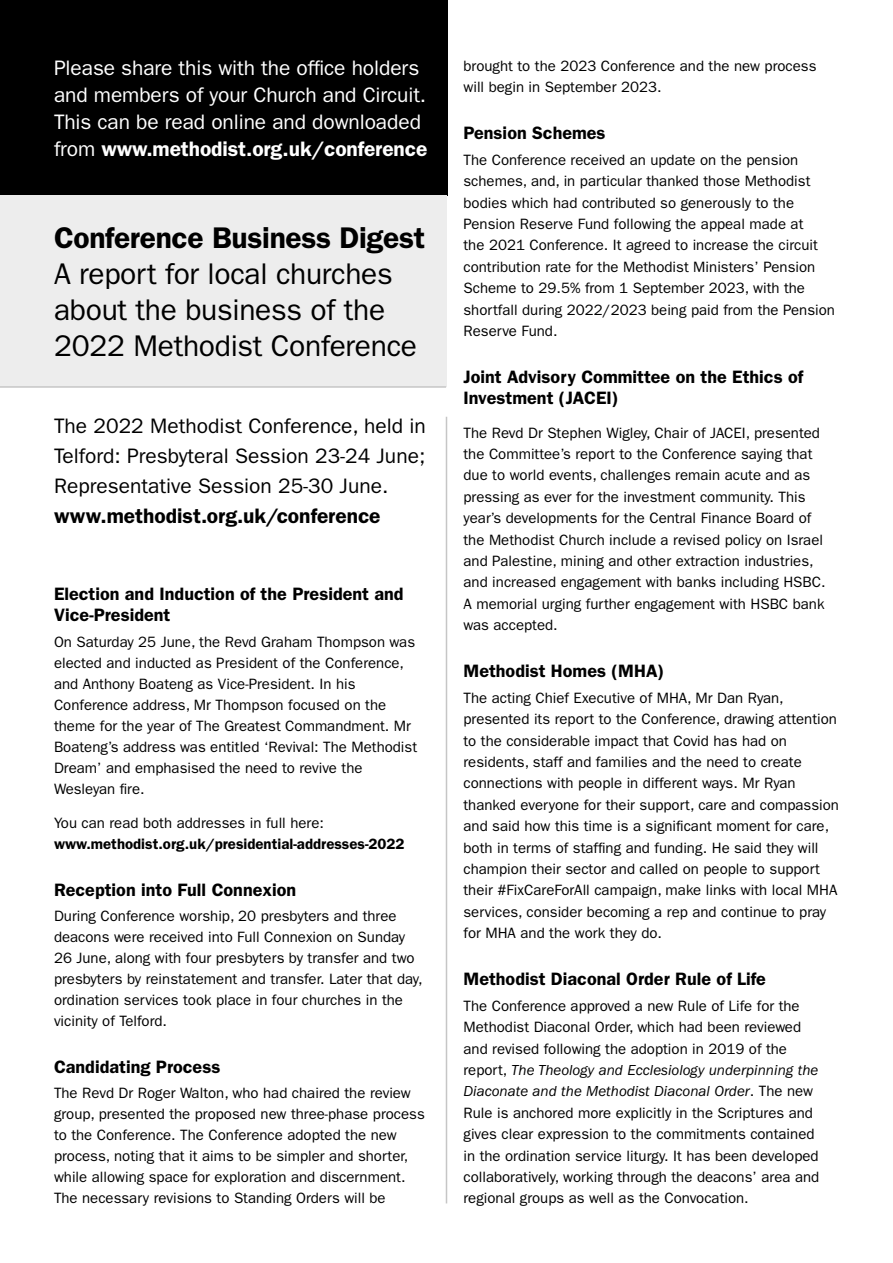
<style>
.page{position:relative;width:893px;height:1263px;background:#fff}
.page>*{position:absolute;margin:0;border:0;box-sizing:border-box;transform-origin:0 0}
.t1{font:30px/36px "Franklin Gothic";letter-spacing:-.01em;color:#000}
.t2{font:600 30px "Franklin Gothic";letter-spacing:-.01em;color:#000}
.t3{font:21px/27px "Franklin Gothic";letter-spacing:-.005em;color:#fff}
.t4{font:21px/30px "Franklin Gothic";color:#000;text-align:justify}
.t5{font:600 21px "Franklin Gothic";color:#000}
.t6{font:600 18px/21px "Franklin Gothic";color:#000}
.t7{font:15px/21.5px "Franklin Gothic";color:#000}
.t8{font:600 15px "Franklin Gothic";color:#000}
.s1{font-weight:600}
.s2{font-style:italic}
</style>
<div class="page">
<div style="left:0;top:0;width:447px;height:196px;background:#000"></div>
<div style="left:0;top:196px;width:446px;height:191px;background:#ededed"></div>
<hr style="left:446px;top:417px;width:1px;height:786px;background:#c6c6c6">
<hr style="left:0;top:386px;width:446px;height:2px;background:#c6c6c6">
<h2 class="t3" style="left:54px;top:55px;width:375px">Please share this with the office holders and members of your Church and Circuit.<br>This can be read online and downloaded from <span class="s1">www.methodist.org.uk/conference</span></h2>
<h1 class="t2" style="left:54px;top:220px;width:373px">Conference Business Digest</h1>
<h1 class="t1" style="left:54px;top:256px;width:364px">A report for local churches about the business of the<br>2022 Methodist Conference</h1>
<h2 class="t4" style="left:54px;top:410px;width:373px">The 2022 Methodist Conference, held in Telford: Presbyteral Session 23-24 June; Representative Session 25-30 June.</h2>
<h2 class="t5" style="left:54px;top:503px;width:328px">www.methodist.org.uk/conference</h2>
<p class="t6" style="left:54px;top:584px;width:351px">Election and Induction of the President and<br>Vice-President</p>
<p class="t7" style="left:54px;top:631px;width:365px;line-height:21px">On Saturday 25 June, the Revd Graham Thompson was elected and inducted as President of the Conference, and Anthony Boateng as Vice-President. In his Conference address, Mr Thompson focused on the theme for the year of The Greatest Commandment. Mr Boateng’s address was entitled ‘Revival: The Methodist Dream’ and emphasised the need to revive the Wesleyan fire.</p>
<p class="t7" style="left:54px;top:812px;width:271px">You can read both addresses in full here:</p>
<p class="t8" style="left:54px;top:835px;width:352px">www.methodist.org.uk/presidential-addresses-2022</p>
<p class="t6" style="left:54px;top:879px;width:244px">Reception into Full Connexion</p>
<p class="t7" style="left:54px;top:905px;width:370px;line-height:21px">During Conference worship, 20 presbyters and three deacons were received into Full Connexion on Sunday 26 June, along with four presbyters by transfer and two presbyters by reinstatement and transfer. Later that day, ordination services took place in four churches in the vicinity of Telford.</p>
<p class="t6" style="left:54px;top:1056px;width:168px">Candidating Process</p>
<p class="t7" style="left:54px;top:1083px;width:372px;line-height:21px">The Revd Dr Roger Walton, who had chaired the review group, presented the proposed new three-phase process to the Conference. The Conference adopted the new process, noting that it aims to be simpler and shorter, while allowing space for exploration and discernment.<br>The necessary revisions to Standing Orders will be</p>
<p class="t7" style="left:463px;top:55px;width:354px">brought to the 2023 Conference and the new process will begin in September 2023.</p>
<p class="t6" style="left:463px;top:122px;width:144px">Pension Schemes</p>
<p class="t7" style="left:463px;top:149px;width:373px">The Conference received an update on the pension schemes, and, in particular thanked those Methodist bodies which had contributed so generously to the Pension Reserve Fund following the appeal made at<br>the 2021 Conference. It agreed to increase the circuit contribution rate for the Methodist Ministers’ Pension Scheme to 29.5% from 1 September 2023, with the shortfall during 2022/2023 being paid from the Pension Reserve Fund.</p>
<p class="t6" style="left:463px;top:366px;width:341px;line-height:21.5px">Joint Advisory Committee on the Ethics of<br>Investment (JACEI)</p>
<p class="t7" style="left:463px;top:422px;width:364px">The Revd Dr Stephen Wigley, Chair of JACEI, presented the Committee’s report to the Conference saying that due to world events, challenges remain acute and as pressing as ever for the investment community. This year’s developments for the Central Finance Board of the Methodist Church include a revised policy on Israel and Palestine, mining and other extraction industries, and increased engagement with banks including HSBC.<br>A memorial urging further engagement with HSBC bank was accepted.</p>
<p class="t6" style="left:463px;top:660px;width:202px">Methodist Homes (MHA)</p>
<p class="t7" style="left:463px;top:687px;width:377px">The acting Chief Executive of MHA, Mr Dan Ryan, presented its report to the Conference, drawing attention to the considerable impact that Covid has had on residents, staff and families and the need to create connections with people in different ways. Mr Ryan thanked everyone for their support, care and compassion and said how this time is a significant moment for care, both in terms of staffing and funding. He said they will champion their sector and called on people to support their #FixCareForAll campaign, make links with local MHA services, consider becoming a rep and continue to pray for MHA and the work they do.</p>
<p class="t6" style="left:463px;top:968px;width:304px">Methodist Diaconal Order Rule of Life</p>
<p class="t7" style="left:463px;top:995px;width:357px">The Conference approved a new Rule of Life for the Methodist Diaconal Order, which had been reviewed and revised following the adoption in 2019 of the report, <span class="s2">The Theology and Ecclesiology underpinning the Diaconate and the Methodist Diaconal Order</span>. The new Rule is anchored more explicitly in the Scriptures and gives clear expression to the commitments contained in the ordination service liturgy. It has been developed collaboratively, working through the deacons’ area and regional groups as well as the Convocation.</p>
</div>
